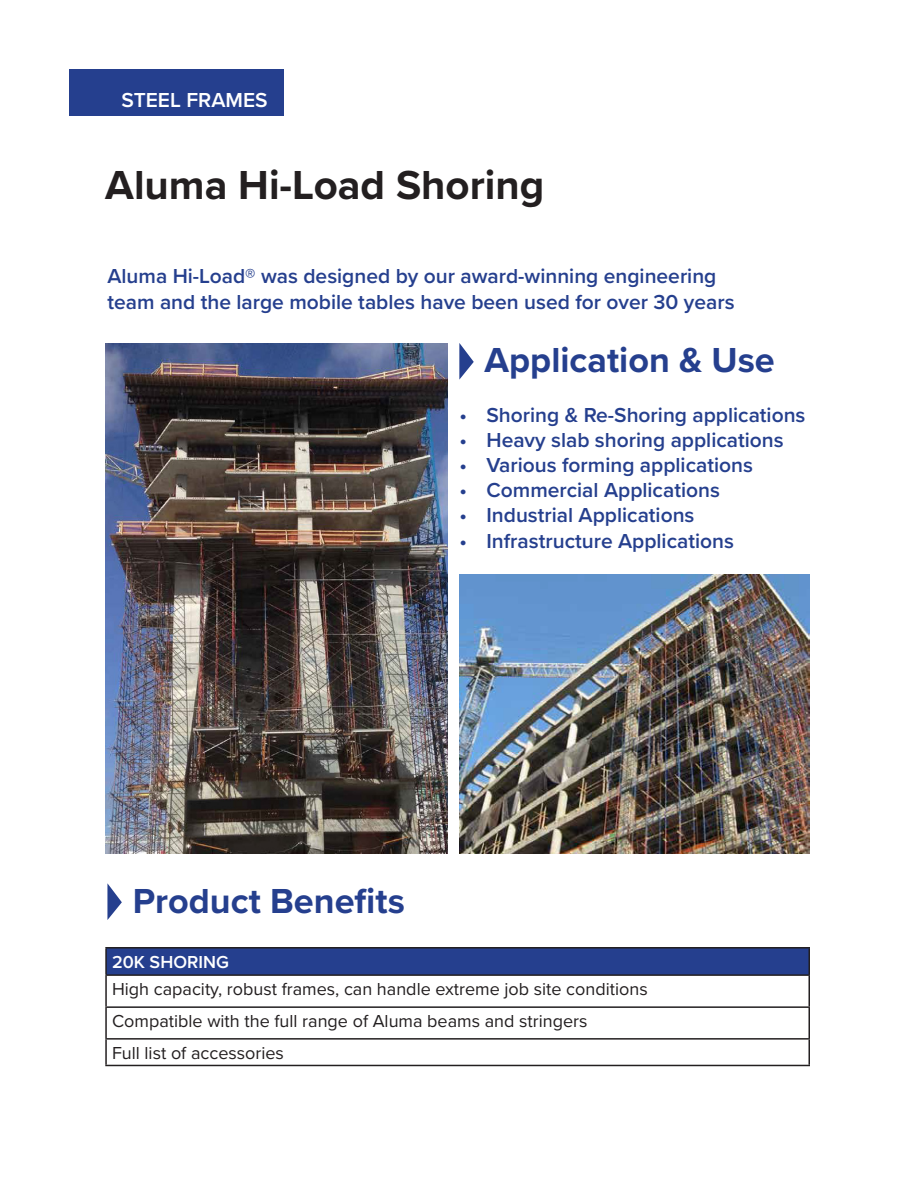
<style>
.page{position:relative;width:918px;height:1188px;background:#fff}
.page>*{position:absolute;margin:0;border:0;box-sizing:border-box;transform-origin:0 0}
.t1{font:700 42px "Proxima Nova";color:#231f20}
.t2{font:700 36px "Proxima Nova";color:#253f8e}
.t3{font:600 21px "Proxima Nova";color:#253f8e}
.t4{font:600 21px "Proxima Nova";color:#fff}
.t5{font:18px "Proxima Nova";color:#231f20}
.t6{font:600 18px "Proxima Nova";color:#fff}
</style>
<div class="page">
<div style="left:69px;top:69px;width:215px;height:47px;background:#253f8e"></div>
<svg style="left:107px;top:883px;width:15px;height:37px"></svg>
<div style="left:106px;top:948px;width:703px;height:27px;background:#253f8e"></div>
<hr style="left:105px;top:947px;width:705px;height:2px;background:#231f20">
<hr style="left:105px;top:949px;width:2px;height:25px;background:#231f20">
<hr style="left:808px;top:949px;width:2px;height:25px;background:#231f20">
<hr style="left:105px;top:974px;width:705px;height:2px;background:#231f20">
<hr style="left:105px;top:976px;width:2px;height:30px;background:#231f20">
<hr style="left:808px;top:976px;width:2px;height:30px;background:#231f20">
<hr style="left:105px;top:1006px;width:705px;height:2px;background:#231f20">
<hr style="left:105px;top:1008px;width:2px;height:30px;background:#231f20">
<hr style="left:808px;top:1008px;width:2px;height:30px;background:#231f20">
<hr style="left:105px;top:1038px;width:705px;height:2px;background:#231f20">
<hr style="left:105px;top:1040px;width:2px;height:25px;background:#231f20">
<hr style="left:808px;top:1040px;width:2px;height:25px;background:#231f20">
<hr style="left:105px;top:1065px;width:705px;height:1px;background:#231f20">
<svg style="left:459px;top:343px;width:15px;height:37px"></svg>
<img style="left:105px;top:344px;width:342px;height:509px">
<img style="left:460px;top:575px;width:350px;height:278px">
<p class="t4" style="left:122px;top:84px;width:148px">STEEL FRAMES</p>
<p class="t1" style="left:105px;top:154px;width:441px">Aluma Hi-Load Shoring</p>
<p class="t3" style="left:107px;top:261px;width:610px">Aluma Hi-Load® was designed by our award-winning engineering</p>
<p class="t3" style="left:107px;top:286px;width:629px">team and the large mobile tables have been used for over 30 years</p>
<p class="t2" style="left:485px;top:333px;width:292px">Application &amp; Use</p>
<p class="t3" style="left:460px;top:399px;width:348px">• Shoring &amp; Re-Shoring applications</p>
<p class="t3" style="left:460px;top:424px;width:326px">• Heavy slab shoring applications</p>
<p class="t3" style="left:460px;top:449px;width:295px">• Various forming applications</p>
<p class="t3" style="left:460px;top:475px;width:262px">• Commercial Applications</p>
<p class="t3" style="left:460px;top:500px;width:237px">• Industrial Applications</p>
<p class="t3" style="left:460px;top:525px;width:276px">• Infrastructure Applications</p>
<p class="t2" style="left:133px;top:874px;width:274px">Product Benefits</p>
<p class="t6" style="left:112px;top:949px;width:118px">20K SHORING</p>
<p class="t5" style="left:112px;top:976px;width:537px">High capacity, robust frames, can handle extreme job site conditions</p>
<p class="t5" style="left:112px;top:1008px;width:477px">Compatible with the full range of Aluma beams and stringers</p>
<p class="t5" style="left:112px;top:1040px;width:173px">Full list of accessories</p>
</div>
